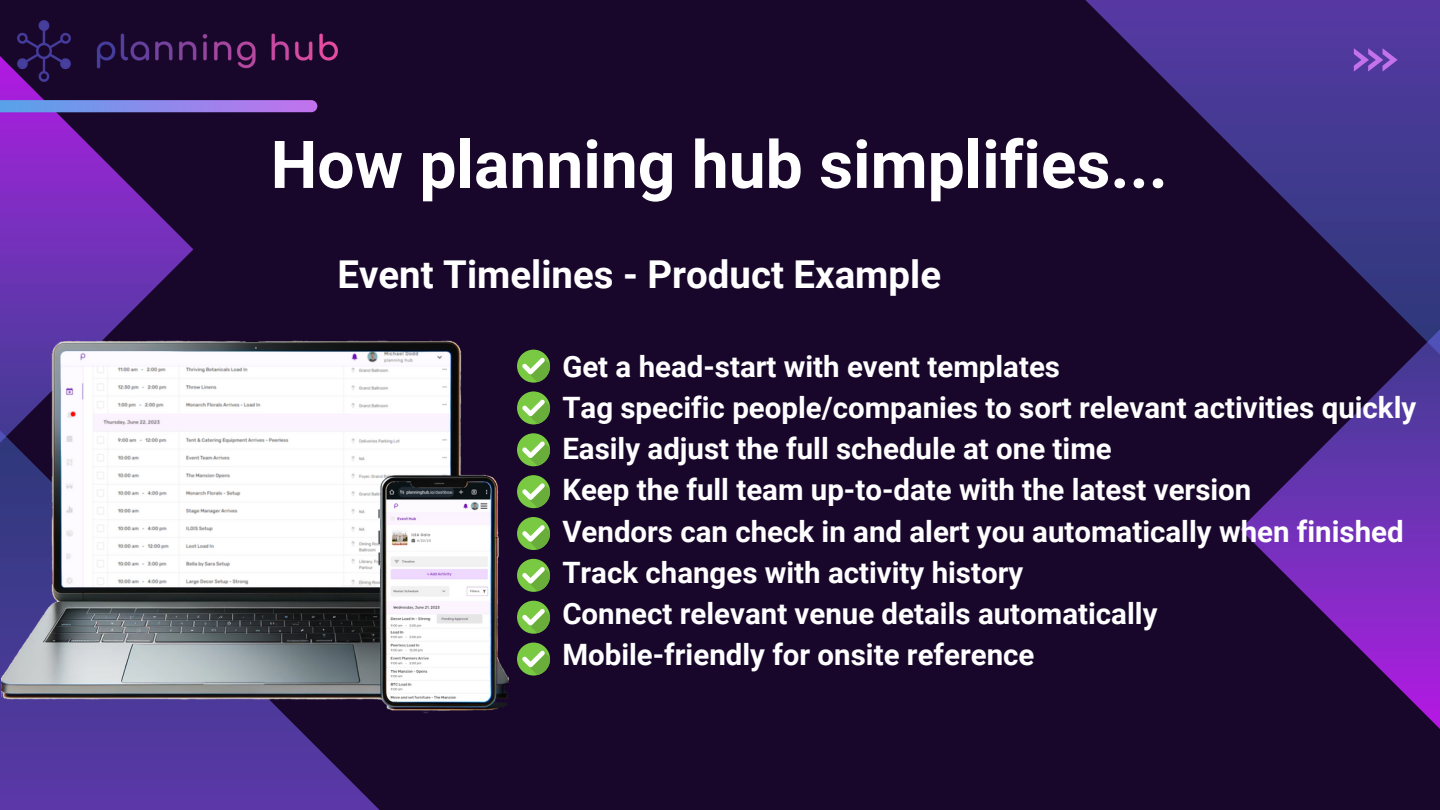
<style>
.page{position:relative;width:1440px;height:810px;background:#18072b}
.page>*{position:absolute;margin:0;border:0;box-sizing:border-box;transform-origin:0 0}
.t1{font:700 66px "Roboto";color:#fff}
.t2{font:700 38.4px "Roboto";color:#fff}
.t3{font:700 29.5px "Roboto";color:#fff}
</style>
<div class="page">
<svg style="left:193px;top:104px;width:338px;height:706px"></svg>
<svg style="left:0;top:56px;width:193px;height:754px"></svg>
<svg style="left:1085px;top:0;width:155px;height:155px"></svg>
<svg style="left:1240px;top:0;width:200px;height:729px"></svg>
<svg style="left:1354px;top:48px;width:44px;height:23px"></svg>
<svg style="left:0;top:100px;width:317px;height:12px"></svg>
<img style="left:17px;top:20px;width:321px;height:61px">
<div style="left:517px;top:350px;width:33px;height:33px;background:#7ac943;border-radius:50%"></div>
<svg style="left:522px;top:358px;width:28px;height:25px"></svg>
<div style="left:517px;top:391px;width:33px;height:33px;background:#7ac943;border-radius:50%"></div>
<svg style="left:522px;top:400px;width:28px;height:24px"></svg>
<div style="left:517px;top:433px;width:33px;height:33px;background:#7ac943;border-radius:50%"></div>
<svg style="left:522px;top:442px;width:28px;height:24px"></svg>
<div style="left:517px;top:475px;width:33px;height:33px;background:#7ac943;border-radius:50%"></div>
<svg style="left:522px;top:483px;width:28px;height:25px"></svg>
<div style="left:517px;top:517px;width:33px;height:33px;background:#7ac943;border-radius:50%"></div>
<svg style="left:522px;top:525px;width:28px;height:25px"></svg>
<div style="left:517px;top:559px;width:33px;height:33px;background:#7ac943;border-radius:50%"></div>
<svg style="left:522px;top:567px;width:28px;height:25px"></svg>
<div style="left:517px;top:601px;width:33px;height:33px;background:#7ac943;border-radius:50%"></div>
<svg style="left:522px;top:609px;width:28px;height:25px"></svg>
<div style="left:517px;top:643px;width:33px;height:33px;background:#7ac943;border-radius:50%"></div>
<svg style="left:522px;top:651px;width:28px;height:25px"></svg>
<img style="left:2px;top:312px;width:506px;height:432px">
<p class="t1" style="left:271px;top:127px;width:899px">How planning hub simplifies...</p>
<p class="t2" style="left:338px;top:253px;width:605px">Event Timelines - Product Example</p>
<p class="t3" style="left:562px;top:349px;width:499px">Get a head-start with event templates</p>
<p class="t3" style="left:562px;top:391px;width:855px">Tag specific people/companies to sort relevant activities quickly</p>
<h1 class="t3" style="left:562px;top:432px;width:551px">Easily adjust the full schedule at one time</h1>
<h2 class="t3" style="left:562px;top:473px;width:691px">Keep the full team up-to-date with the latest version</h2>
<p class="t3" style="left:562px;top:514px;width:843px">Vendors can check in and alert you automatically when finished</p>
<p class="t3" style="left:562px;top:556px;width:462px">Track changes with activity history</p>
<p class="t3" style="left:562px;top:597px;width:597px">Connect relevant venue details automatically</p>
<p class="t3" style="left:562px;top:638px;width:474px">Mobile-friendly for onsite reference</p>
</div>
